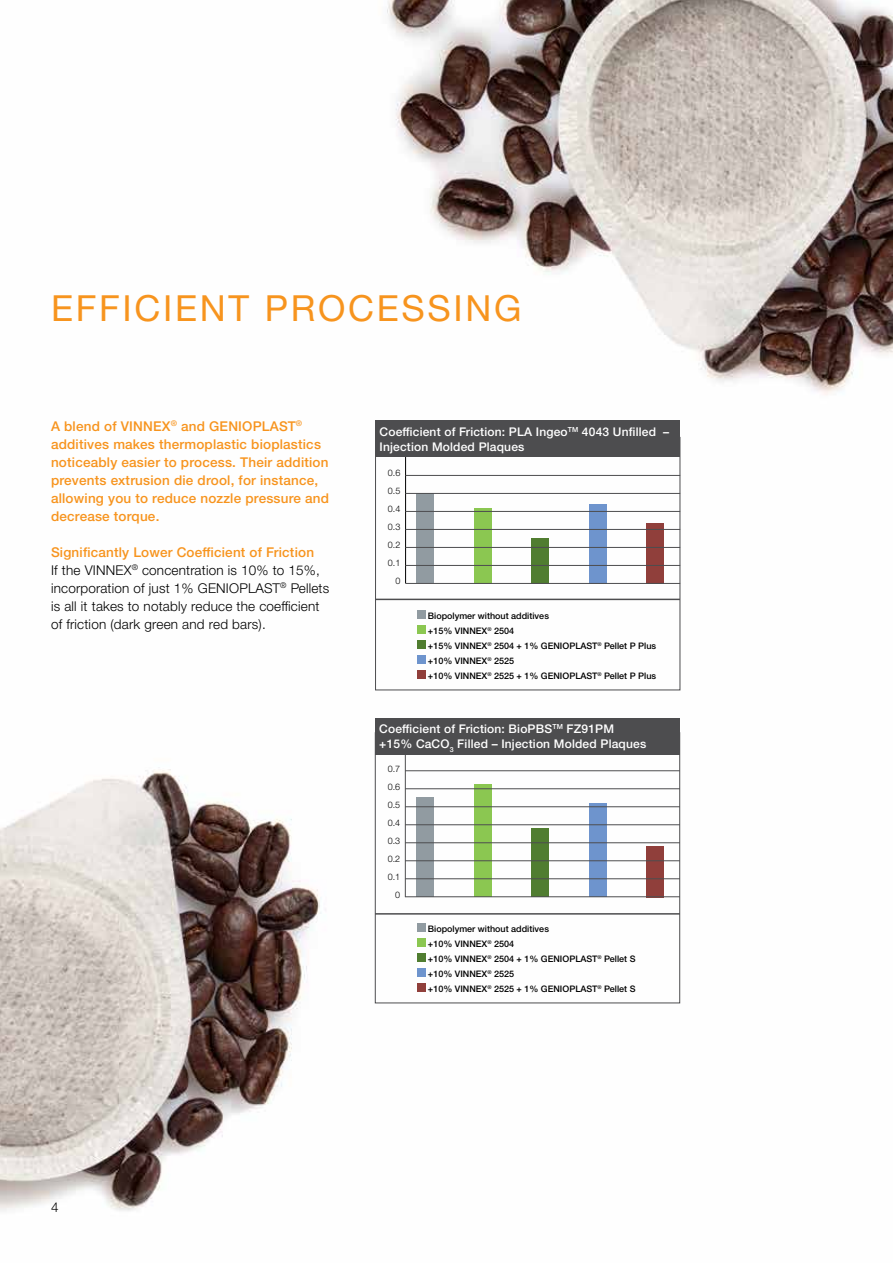
<style>
.page{position:relative;width:893px;height:1263px;background:#fff}
.page>*{position:absolute;margin:0;border:0;box-sizing:border-box;transform-origin:0 0}
.t1{font:36px "Helvetica Panfor Wacker";letter-spacing:.075em;color:#f7941e}
.t2{font:500 13.5px/18px "Helvetica Panfor Wacker";letter-spacing:.015em;color:#f7941e}
.t3{font:300 13.5px/18px "Helvetica Panfor Wacker";letter-spacing:.015em;color:#000}
.t4{font:500 12px/15px "Helvetica Panfor Wacker";letter-spacing:.015em;color:#fff}
.t5{font:500 9px/15px "Helvetica Panfor Wacker";color:#000}
.t6{font:300 9px/18px "Helvetica Panfor Wacker";color:#000;text-align:right}
.s1{font-weight:500;color:#f7941e}
</style>
<div class="page">
<img style="left:0;top:0;width:893px;height:1211px">
<div style="left:647px;top:523px;width:17px;height:61px;background:#903f3b"></div>
<div style="left:416px;top:493px;width:17px;height:90px;background:#919ba1"></div>
<div style="left:532px;top:538px;width:17px;height:45px;background:#507d30"></div>
<div style="left:590px;top:504px;width:17px;height:80px;background:#6e94cd"></div>
<div style="left:474px;top:508px;width:17px;height:75px;background:#8bc751"></div>
<hr style="left:405px;top:434px;width:1px;height:149px;background:#000">
<hr style="left:405px;top:475px;width:275px;height:1px;background:#4d4d4f">
<hr style="left:405px;top:493px;width:275px;height:1px;background:#4d4d4f">
<hr style="left:405px;top:511px;width:275px;height:1px;background:#4d4d4f">
<hr style="left:405px;top:529px;width:275px;height:1px;background:#4d4d4f">
<hr style="left:405px;top:547px;width:275px;height:1px;background:#4d4d4f">
<hr style="left:405px;top:565px;width:275px;height:1px;background:#4d4d4f">
<hr style="left:405px;top:583px;width:275px;height:1px;background:#4d4d4f">
<hr style="left:405px;top:729px;width:1px;height:168px;background:#4d4d4f">
<div style="left:417px;top:798px;width:17px;height:99px;background:#919ba1"></div>
<div style="left:474px;top:784px;width:17px;height:113px;background:#8bc751"></div>
<div style="left:532px;top:828px;width:17px;height:69px;background:#507d30"></div>
<div style="left:590px;top:803px;width:17px;height:94px;background:#6e94cd"></div>
<div style="left:647px;top:846px;width:17px;height:51px;background:#903f3b"></div>
<hr style="left:405px;top:770px;width:275px;height:1px;background:#4d4d4f">
<hr style="left:405px;top:788px;width:275px;height:1px;background:#4d4d4f">
<hr style="left:405px;top:806px;width:275px;height:1px;background:#4d4d4f">
<hr style="left:405px;top:824px;width:275px;height:1px;background:#4d4d4f">
<hr style="left:405px;top:842px;width:275px;height:1px;background:#4d4d4f">
<hr style="left:405px;top:860px;width:275px;height:1px;background:#4d4d4f">
<hr style="left:405px;top:878px;width:275px;height:1px;background:#4d4d4f">
<hr style="left:405px;top:896px;width:275px;height:1px;background:#4d4d4f">
<div style="left:417px;top:923px;width:8px;height:9px;background:#919ba1"></div>
<div style="left:417px;top:938px;width:8px;height:9px;background:#8bc751"></div>
<div style="left:417px;top:953px;width:8px;height:9px;background:#507d30"></div>
<div style="left:417px;top:968px;width:8px;height:9px;background:#6e94cd"></div>
<div style="left:417px;top:983px;width:8px;height:9px;background:#903f3b"></div>
<hr style="left:375px;top:913px;width:305px;height:2px;background:#4d4d4f">
<div style="left:417px;top:610px;width:8px;height:8px;background:#919ba1"></div>
<div style="left:417px;top:625px;width:8px;height:8px;background:#8bc751"></div>
<div style="left:417px;top:640px;width:8px;height:8px;background:#507d30"></div>
<div style="left:417px;top:655px;width:8px;height:8px;background:#6e94cd"></div>
<div style="left:417px;top:670px;width:8px;height:8px;background:#903f3b"></div>
<hr style="left:375px;top:599px;width:305px;height:1px;background:#4d4d4f">
<div style="left:375px;top:421px;width:305px;height:36px;background:#4d4d4f"></div>
<div style="left:375px;top:718px;width:305px;height:36px;background:#4d4d4f"></div>
<h1 class="t1" style="left:51px;top:286px;width:472px">EFFICIENT PROCESSING</h1>
<h2 class="t2" style="left:51px;top:417px;width:280px">A blend of VINNEX<sup>®</sup> and GENIOPLAST<sup>® </sup>additives makes thermoplastic bioplastics noticeably easier to process. Their addition prevents extrusion die drool, for instance, allowing you to reduce nozzle pressure and decrease torque.</h2>
<h2 class="t3" style="left:51px;top:543px;width:280px"><span class="s1">Significantly Lower Coefficient of Friction<br></span>If the VINNEX<sup>®</sup> concentration is 10% to 15%, incorporation of just 1% GENIOPLAST<sup>®</sup> Pellets is all it takes to notably reduce the coefficient of friction (dark green and red bars).</h2>
<h3 class="t4" style="left:380px;top:424px;width:291px">Coefficient of Friction: PLA Ingeo<sup>TM</sup> 4043 Unfilled –<br>Injection Molded Plaques</h3>
<p class="t6" style="left:388px;top:464px;width:14px">0.6<br>0.5<br>0.4<br>0.3<br>0.2<br>0.1<br>0</p>
<p class="t5" style="left:428px;top:608px;width:230px">Biopolymer without additives<br>+15% VINNEX<sup>®</sup> 2504<br>+15% VINNEX<sup>®</sup> 2504 + 1% GENIOPLAST<sup>®</sup> Pellet P Plus +10% VINNEX<sup>®</sup> 2525<br>+10% VINNEX<sup>®</sup> 2525 + 1% GENIOPLAST<sup>®</sup> Pellet P Plus</p>
<h3 class="t4" style="left:379px;top:721px;width:268px">Coefficient of Friction: BioPBS<sup>TM</sup> FZ91PM +15% CaCO<sub>3</sub> Filled – Injection Molded Plaques</h3>
<p class="t6" style="left:388px;top:759px;width:14px">0.7<br>0.6<br>0.5<br>0.4<br>0.3<br>0.2<br>0.1<br>0</p>
<p class="t5" style="left:428px;top:921px;width:209px">Biopolymer without additives<br>+10% VINNEX<sup>®</sup> 2504<br>+10% VINNEX<sup>®</sup> 2504 + 1% GENIOPLAST<sup>®</sup> Pellet S +10% VINNEX<sup>®</sup> 2525<br>+10% VINNEX<sup>®</sup> 2525 + 1% GENIOPLAST<sup>®</sup> Pellet S</p>
<h2 class="t3" style="left:51px;top:1198px;width:9px">4</h2>
</div>
